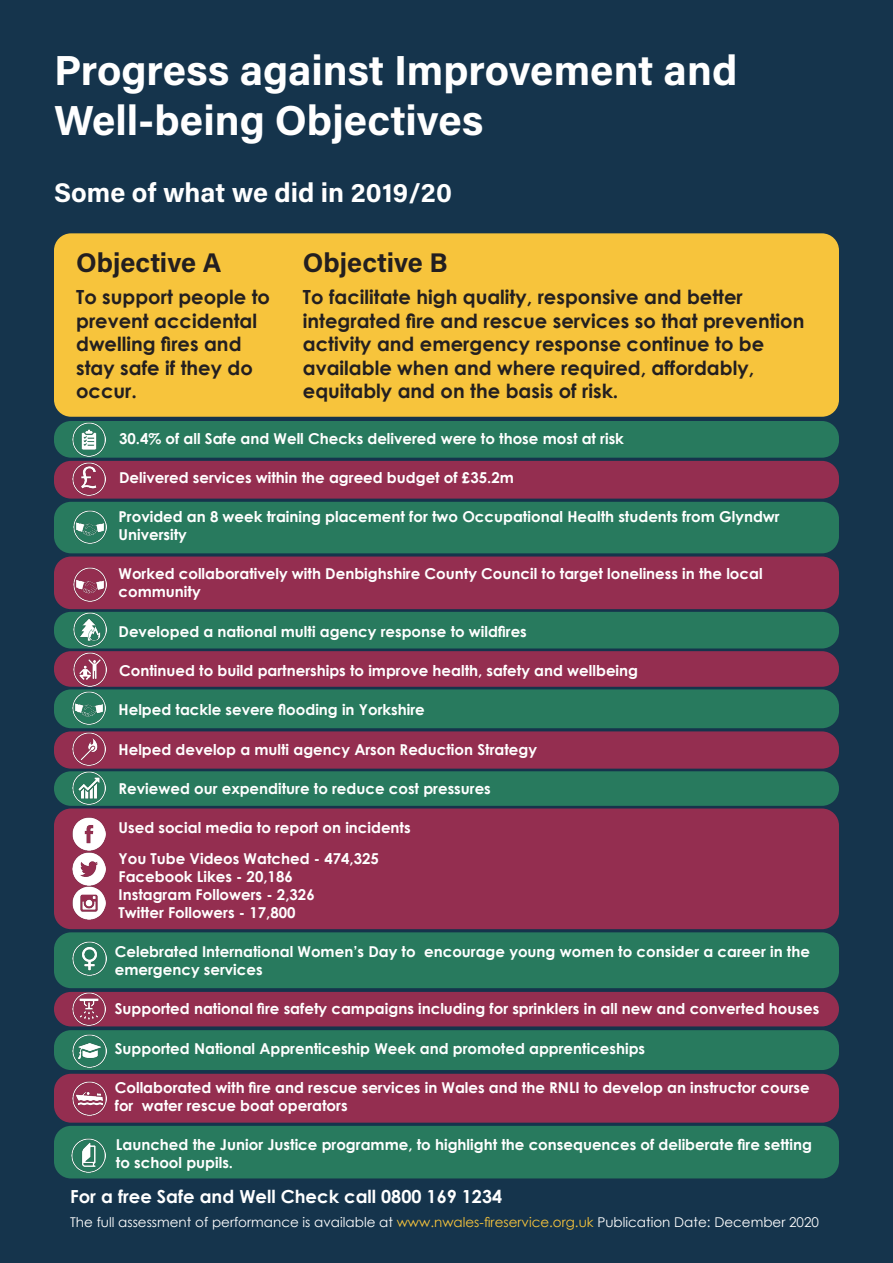
<style>
.page{position:relative;width:893px;height:1263px;background:#15344c}
.page>*{position:absolute;margin:0;border:0;box-sizing:border-box;transform-origin:0 0}
.t1{font:700 42px/50.4px "Acumin Pro";color:#fff}
.t2{font:700 27px "Acumin Pro";color:#fff}
.t3{font:700 27px "Acumin Pro";color:#231f20}
.t4{font:700 19.5px/23.4px "Century Gothic";color:#231f20}
.t5{font:700 18px "Century Gothic";color:#fff}
.t6{font:700 15px/18px "Century Gothic";color:#fff}
.t7{font:13.5px "Century Gothic";color:#fff}
.s1{color:#f7c43c}
</style>
<div class="page">
<div style="left:54px;top:233px;width:785px;height:184px;background:#f7c43c;border-radius:17px"></div>
<div style="left:54px;top:421px;width:785px;height:37px;background:#287a5e;border-radius:17px"></div>
<div style="left:54px;top:461px;width:785px;height:38px;background:#942e50;border-radius:17px"></div>
<div style="left:54px;top:556px;width:785px;height:53px;background:#942e50;border-radius:17px"></div>
<div style="left:54px;top:502px;width:785px;height:51px;background:#287a5e;border-radius:17px"></div>
<div style="left:54px;top:612px;width:785px;height:36px;background:#287a5e;border-radius:17px"></div>
<div style="left:54px;top:689px;width:785px;height:39px;background:#287a5e;border-radius:17px"></div>
<div style="left:54px;top:771px;width:785px;height:35px;background:#287a5e;border-radius:17px"></div>
<div style="left:54px;top:932px;width:785px;height:56px;background:#287a5e;border-radius:17px"></div>
<div style="left:54px;top:1030px;width:785px;height:40px;background:#287a5e;border-radius:17px"></div>
<div style="left:54px;top:1126px;width:785px;height:52px;background:#287a5e;border-radius:17px"></div>
<div style="left:54px;top:651px;width:785px;height:36px;background:#942e50;border-radius:17px"></div>
<div style="left:54px;top:731px;width:785px;height:38px;background:#942e50;border-radius:17px"></div>
<div style="left:54px;top:808px;width:785px;height:121px;background:#942e50;border-radius:17px"></div>
<div style="left:54px;top:992px;width:785px;height:34px;background:#942e50;border-radius:17px"></div>
<div style="left:54px;top:1074px;width:785px;height:49px;background:#942e50;border-radius:17px"></div>
<img style="left:72px;top:462px;width:34px;height:34px">
<img style="left:72px;top:423px;width:34px;height:33px">
<img style="left:73px;top:510px;width:34px;height:34px">
<img style="left:73px;top:568px;width:34px;height:33px">
<img style="left:73px;top:613px;width:34px;height:33px">
<img style="left:73px;top:653px;width:34px;height:33px">
<img style="left:72px;top:691px;width:34px;height:33px">
<img style="left:72px;top:732px;width:34px;height:34px">
<img style="left:72px;top:771px;width:34px;height:34px">
<img style="left:72px;top:817px;width:34px;height:33px">
<img style="left:72px;top:852px;width:34px;height:67px">
<img style="left:73px;top:942px;width:33px;height:33px">
<img style="left:72px;top:992px;width:34px;height:34px">
<img style="left:73px;top:1034px;width:33px;height:34px">
<img style="left:73px;top:1082px;width:33px;height:33px">
<img style="left:72px;top:1138px;width:33px;height:34px">
<p class="t1" style="left:54px;top:43px;width:685px">Progress against Improvement and<br>Well-being Objectives</p>
<p class="t2" style="left:54px;top:173px;width:399px">Some of what we did in 2019/20</p>
<p class="t3" style="left:303px;top:244px;width:146px">Objective B</p>
<p class="t4" style="left:303px;top:285px;width:503px">To facilitate high quality, responsive and better integrated fire and rescue services so that prevention activity and emergency response continue to be available when and where required, affordably, equitably and on the basis of risk.</p>
<p class="t6" style="left:119px;top:428px;width:506px">30.4% of all Safe and Well Checks delivered were to those most at risk</p>
<p class="t6" style="left:119px;top:468px;width:396px">Delivered services within the agreed budget of £35.2m</p>
<p class="t6" style="left:119px;top:507px;width:663px">Provided an 8 week training placement for two Occupational Health students from Glyndwr<br>University</p>
<p class="t6" style="left:119px;top:564px;width:646px">Worked collaboratively with Denbighshire County Council to target loneliness in the local community</p>
<p class="t6" style="left:119px;top:622px;width:410px">Developed a national multi agency response to wildfires</p>
<p class="t6" style="left:119px;top:661px;width:521px">Continued to build partnerships to improve health, safety and wellbeing</p>
<p class="t6" style="left:119px;top:700px;width:308px">Helped tackle severe flooding in Yorkshire</p>
<p class="t6" style="left:119px;top:739px;width:420px">Helped develop a multi agency Arson Reduction Strategy</p>
<p class="t6" style="left:119px;top:779px;width:374px">Reviewed our expenditure to reduce cost pressures</p>
<p class="t6" style="left:119px;top:818px;width:294px">Used social media to report on incidents</p>
<p class="t6" style="left:119px;top:849px;width:262px">You Tube Videos Watched - 474,325<br>Facebook Likes - 20,186<br>Instagram Followers - 2,326<br>Twitter Followers - 17,800</p>
<p class="t6" style="left:115px;top:942px;width:697px">Celebrated International Women’s Day to encourage young women to consider a career in the emergency services</p>
<p class="t6" style="left:115px;top:999px;width:706px">Supported national fire safety campaigns including for sprinklers in all new and converted houses</p>
<p class="t6" style="left:115px;top:1038px;width:532px">Supported National Apprenticeship Week and promoted apprenticeships</p>
<p class="t6" style="left:115px;top:1078px;width:696px">Collaborated with fire and rescue services in Wales and the RNLI to develop an instructor course for water rescue boat operators</p>
<p class="t6" style="left:116px;top:1135px;width:697px">Launched the Junior Justice programme, to highlight the consequences of deliberate fire setting to school pupils.</p>
<p class="t5" style="left:70px;top:1182px;width:433px">For a free Safe and Well Check call 0800 169 1234</p>
<p class="t7" style="left:70px;top:1213px;width:750px">The full assessment of performance is available at <span class="s1">www.nwales-fireservice.org.uk</span> Publication Date: December 2020</p>
<p class="t3" style="left:76px;top:244px;width:147px">Objective A</p>
<p class="t4" style="left:76px;top:285px;width:195px">To support people to prevent accidental dwelling fires and stay safe if they do occur.</p>
</div>
